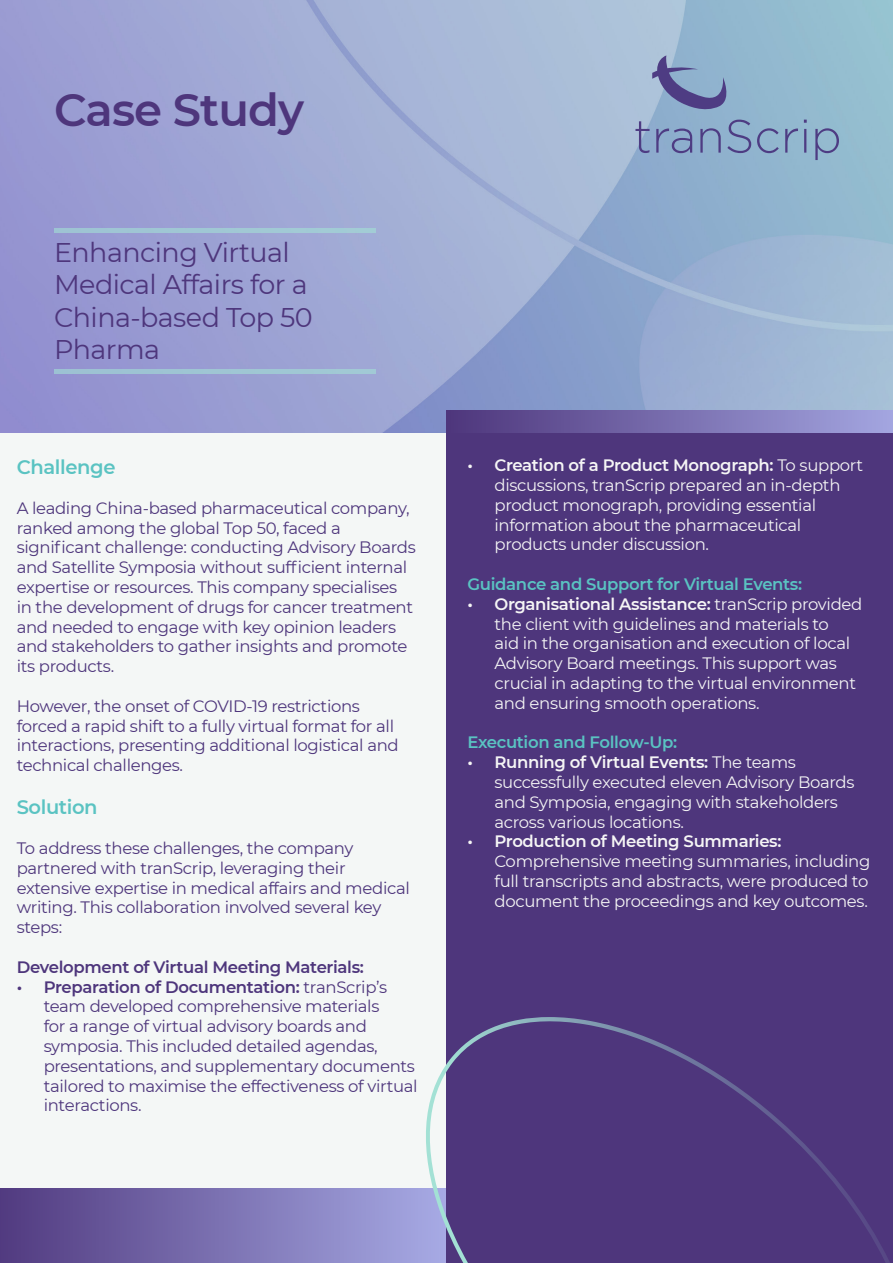
<style>
.page{position:relative;width:893px;height:1263px;background:#f4f7f6}
.page>*{position:absolute;margin:0;border:0;box-sizing:border-box;transform-origin:0 0}
.t1{font:600 45px "Montserrat";letter-spacing:-.02em;color:#4e367c}
.t2{font:27px/32.4px "Montserrat";letter-spacing:-.02em;color:#4e367c}
.t3{font:600 19.5px "Montserrat";letter-spacing:-.02em;color:#5ac3c2}
.t4{font:16.5px/19.8px "Montserrat";letter-spacing:-.02em;color:#4e367c}
.t5{font:16.5px/19.8px "Montserrat";letter-spacing:-.02em;color:#f5f5f5}
.t6{font:600 16.5px "Montserrat";letter-spacing:-.02em;color:#5ac3c2}
.t7{font:600 16.5px "Montserrat";letter-spacing:-.02em;color:#4e367c}
.s1{font-weight:600}
</style>
<div class="page">
<div style="left:0;top:1188px;width:457px;height:75px;background:linear-gradient(to right,#513a80,#a9ade7)"></div>
<div style="left:446px;top:0;width:447px;height:1263px;background:#4e367c"></div>
<img style="left:0;top:0;width:893px;height:432px">
<div style="left:54px;top:369px;width:321px;height:5px;background:#9fc5d3"></div>
<svg style="left:635px;top:120px;width:204px;height:40px;background:#87a2c3"></svg>
<svg style="left:652px;top:55px;width:80px;height:59px"></svg>
<div style="left:54px;top:228px;width:321px;height:5px;background:#a0c7d4"></div>
<div style="left:446px;top:411px;width:447px;height:21px;background:linear-gradient(to right,#4e367c,#a3a6e0)"></div>
<svg style="left:418px;top:1017px;width:472px;height:246px"></svg>
<p class="t1" style="left:54px;top:78px;width:252px">Case Study</p>
<p class="t2" style="left:54px;top:235px;width:260px">Enhancing Virtual<br>Medical Affairs for a<br>China-based Top 50<br>Pharma</p>
<p class="t3" style="left:17px;top:453px;width:100px">Challenge</p>
<p class="t4" style="left:17px;top:497px;width:401px">A leading China-based pharmaceutical company, ranked among the global Top 50, faced a significant challenge: conducting Advisory Boards and Satellite Symposia without sufficient internal expertise or resources. This company specialises in the development of drugs for cancer treatment and needed to engage with key opinion leaders and stakeholders to gather insights and promote its products.</p>
<p class="t4" style="left:17px;top:695px;width:384px">However, the onset of COVID-19 restrictions forced a rapid shift to a fully virtual format for all interactions, presenting additional logistical and technical challenges.</p>
<p class="t3" style="left:17px;top:794px;width:82px">Solution</p>
<p class="t4" style="left:17px;top:838px;width:395px">To address these challenges, the company partnered with tranScrip, leveraging their extensive expertise in medical affairs and medical writing. This collaboration involved several key steps:</p>
<p class="t7" style="left:17px;top:955px;width:349px">Development of Virtual Meeting Materials:</p>
<p class="t4" style="left:44px;top:976px;width:376px;text-indent:-27px"><span class="s1">• Preparation of Documentation:</span> tranScrip’s team developed comprehensive materials<br>for a range of virtual advisory boards and symposia. This included detailed agendas, presentations, and supplementary documents tailored to maximise the effectiveness of virtual interactions.</p>
<p class="t5" style="left:494px;top:455px;width:370px;text-indent:-27px"><span class="s1">• Creation of a Product Monograph:</span> To support discussions, tranScrip prepared an in-depth product monograph, providing essential information about the pharmaceutical products under discussion.</p>
<p class="t6" style="left:467px;top:572px;width:336px">Guidance and Support for Virtual Events:</p>
<p class="t5" style="left:494px;top:593px;width:369px;text-indent:-27px"><span class="s1">• Organisational Assistance:</span> tranScrip provided the client with guidelines and materials to<br>aid in the organisation and execution of local Advisory Board meetings. This support was crucial in adapting to the virtual environment and ensuring smooth operations.</p>
<p class="t6" style="left:467px;top:731px;width:211px">Execution and Follow-Up:</p>
<p class="t5" style="left:494px;top:752px;width:361px;text-indent:-27px"><span class="s1">• Running of Virtual Events:</span> The teams successfully executed eleven Advisory Boards and Symposia, engaging with stakeholders across various locations.</p>
<p class="t5" style="left:494px;top:831px;width:377px;text-indent:-27px"><span class="s1">• Production of Meeting Summaries:<br></span>Comprehensive meeting summaries, including full transcripts and abstracts, were produced to document the proceedings and key outcomes.</p>
</div>
